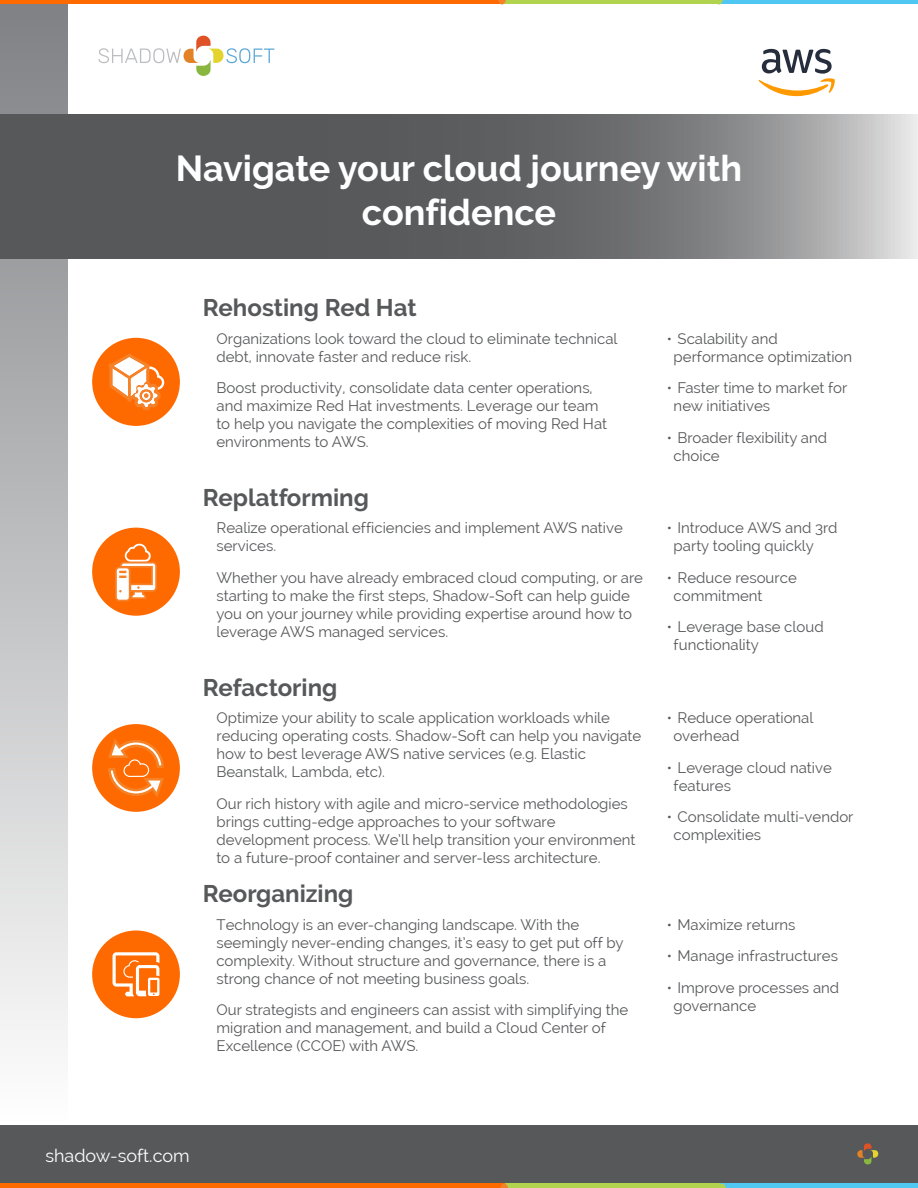
<style>
.page{position:relative;width:918px;height:1188px;background:#fff}
.page>*{position:absolute;margin:0;border:0;box-sizing:border-box;transform-origin:0 0}
.t1{font:700 36px/43.2px "Raleway";color:#fff;text-align:center}
.t2{font:700 24px "Raleway";color:#57585a}
.t3{font:18px "Raleway";color:#fff}
.NormalTextLeftCC{font:15px/18px "Raleway";color:#57585a}
</style>
<div class="page">
<div style="left:0;top:1126px;width:918px;height:62px;background:#57585a"></div>
<svg style="left:857px;top:1143px;width:22px;height:22px"></svg>
<hr style="left:720px;top:1184px;width:198px;height:4px;background:#50c6f3">
<hr style="left:505px;top:1184px;width:215px;height:4px;background:#b1d34d">
<hr style="left:0;top:1184px;width:505px;height:4px;background:#ff6a00">
<svg style="left:500px;top:1184px;width:9px;height:4px"></svg>
<svg style="left:720px;top:1184px;width:6px;height:4px"></svg>
<hr style="left:717px;top:0;width:201px;height:4px;background:#50c6f3">
<hr style="left:502px;top:0;width:215px;height:4px;background:#b1d34d">
<hr style="left:0;top:0;width:502px;height:4px;background:#ff6a00">
<svg style="left:498px;top:0;width:8px;height:4px"></svg>
<svg style="left:717px;top:0;width:6px;height:4px"></svg>
<svg style="left:99px;top:36px;width:175px;height:40px"></svg>
<svg style="left:0;top:4px;width:68px;height:1035px;background:#bfc0c2"></svg>
<svg style="left:758px;top:49px;width:77px;height:47px"></svg>
<div style="left:92px;top:338px;width:88px;height:88px;background:#ff6a00;border-radius:50%"></div>
<svg style="left:108px;top:353px;width:56px;height:57px"></svg>
<div style="left:92px;top:528px;width:88px;height:88px;background:#ff6a00;border-radius:50%"></div>
<svg style="left:115px;top:544px;width:42px;height:57px"></svg>
<div style="left:92px;top:724px;width:88px;height:88px;background:#ff6a00;border-radius:50%"></div>
<svg style="left:108px;top:739px;width:56px;height:58px"></svg>
<div style="left:92px;top:930px;width:88px;height:88px;background:#ff6a00;border-radius:50%"></div>
<svg style="left:113px;top:952px;width:46px;height:44px"></svg>
<svg style="left:0;top:114px;width:918px;height:144px;background:#707072"></svg>
<p class="t1" style="left:176px;top:147px;width:568px">Navigate your cloud journey with confidence</p>
<p class="t2" style="left:203px;top:294px;width:215px">Rehosting Red Hat</p>
<p class="NormalTextLeftCC" style="left:216px;top:329px;width:403px">Organizations look toward the cloud to eliminate technical debt, innovate faster and reduce risk.</p>
<p class="NormalTextLeftCC" style="left:216px;top:379px;width:392px">Boost productivity, consolidate data center operations, and maximize Red Hat investments. Leverage our team to help you navigate the complexities of moving Red Hat environments to AWS.</p>
<p class="t2" style="left:203px;top:484px;width:167px">Replatforming</p>
<p class="NormalTextLeftCC" style="left:216px;top:519px;width:408px">Realize operational efficiencies and implement AWS native services.</p>
<p class="NormalTextLeftCC" style="left:216px;top:569px;width:428px">Whether you have already embraced cloud computing, or are starting to make the first steps, Shadow-Soft can help guide you on your journey while providing expertise around how to leverage AWS managed services.</p>
<p class="t2" style="left:203px;top:674px;width:136px">Refactoring</p>
<p class="NormalTextLeftCC" style="left:216px;top:709px;width:426px">Optimize your ability to scale application workloads while reducing operating costs. Shadow-Soft can help you navigate how to best leverage AWS native services (e.g. Elastic Beanstalk, Lambda, etc).</p>
<p class="NormalTextLeftCC" style="left:216px;top:794px;width:420px">Our rich history with agile and micro-service methodologies brings cutting-edge approaches to your software development process. We’ll help transition your environment to a future-proof container and server-less architecture.</p>
<p class="t2" style="left:203px;top:880px;width:152px">Reorganizing</p>
<p class="NormalTextLeftCC" style="left:216px;top:915px;width:409px">Technology is an ever-changing landscape. With the seemingly never-ending changes, it’s easy to get put off by complexity. Without structure and governance, there is a strong chance of not meeting business goals.</p>
<p class="NormalTextLeftCC" style="left:216px;top:1001px;width:413px">Our strategists and engineers can assist with simplifying the migration and management, and build a Cloud Center of<br>Excellence (CCOE) with AWS.</p>
<p class="NormalTextLeftCC" style="left:674px;top:329px;width:180px;text-indent:-7px">•✓ Scalability and performance optimization</p>
<p class="NormalTextLeftCC" style="left:674px;top:379px;width:175px;text-indent:-7px">•✓ Faster time to market for new initiatives</p>
<p class="NormalTextLeftCC" style="left:674px;top:428px;width:155px;text-indent:-7px">•✓ Broader flexibility and choice</p>
<p class="NormalTextLeftCC" style="left:674px;top:519px;width:165px;text-indent:-7px">•✓ Introduce AWS and 3rd party tooling quickly</p>
<p class="NormalTextLeftCC" style="left:674px;top:569px;width:125px;text-indent:-7px">•✓ Reduce resource commitment</p>
<p class="NormalTextLeftCC" style="left:674px;top:618px;width:152px;text-indent:-7px">•✓ Leverage base cloud functionality</p>
<p class="NormalTextLeftCC" style="left:674px;top:709px;width:141px;text-indent:-7px">•✓ Reduce operational overhead</p>
<p class="NormalTextLeftCC" style="left:674px;top:758px;width:160px;text-indent:-7px">•✓ Leverage cloud native features</p>
<p class="NormalTextLeftCC" style="left:674px;top:808px;width:181px;text-indent:-7px">•✓ Consolidate multi-vendor complexities</p>
<p class="NormalTextLeftCC" style="left:667px;top:915px;width:130px">•✓ Maximize returns</p>
<p class="NormalTextLeftCC" style="left:667px;top:947px;width:173px">•✓ Manage infrastructures</p>
<p class="NormalTextLeftCC" style="left:674px;top:978px;width:167px;text-indent:-7px">•✓ Improve processes and governance</p>
<p class="t3" style="left:45px;top:1146px;width:146px">shadow-soft.com</p>
</div>
